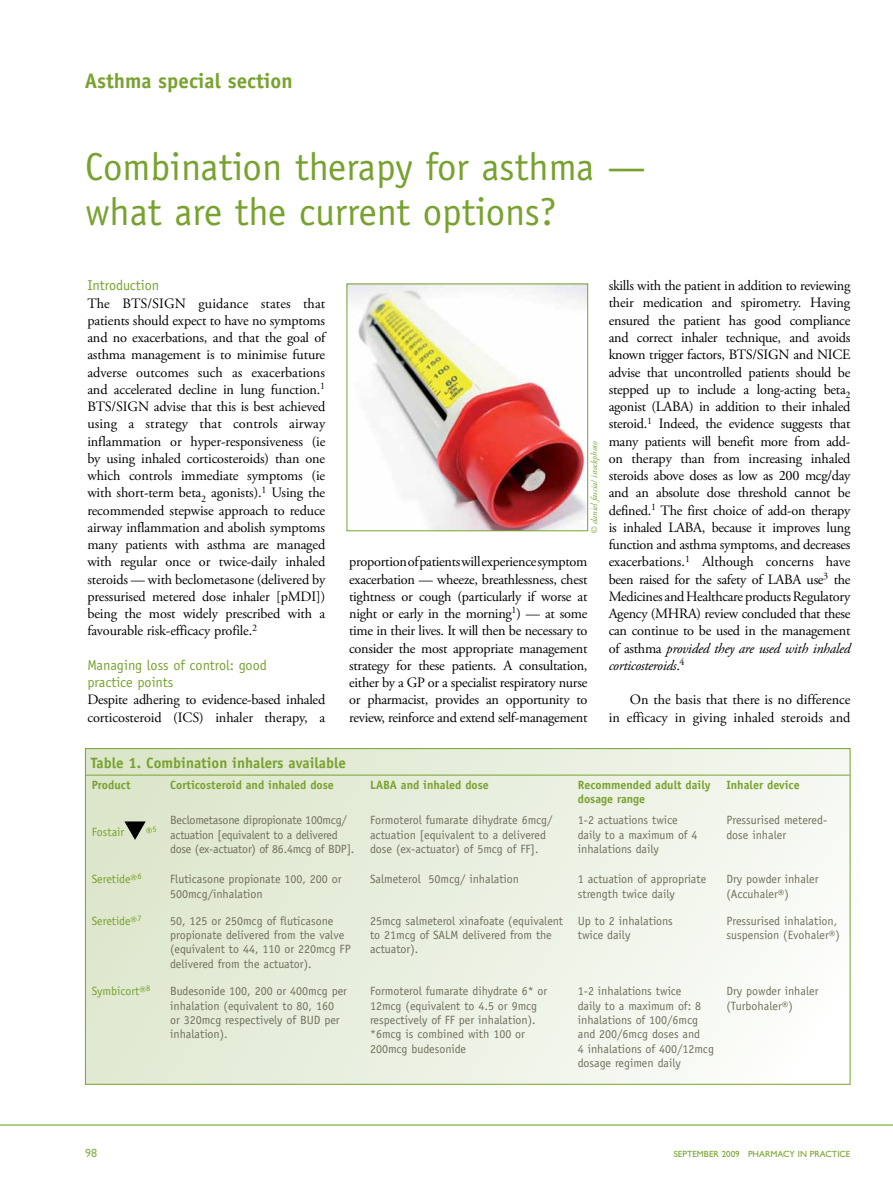
<style>
.page{position:relative;width:893px;height:1191px;background:#fff}
.page>*{position:absolute;margin:0;border:0;box-sizing:border-box;transform-origin:0 0}
.t1{font:39px/45px "Officina Sans Std";color:#78a22f}
.t2{font:700 21px "Officina Sans Std";color:#78a22f}
.t3{font:700 15px "Officina Sans Std";color:#78a22f}
.t4{font:14.25px/17.2px "Adobe Garamond Pro";letter-spacing:-.01em;color:#000;text-align:justify}
.t5{font:14.25px/17.2px "Officina Sans Std";color:#78a22f}
.t6{font:12px/14.4px "Officina Sans Std";color:#706f5c}
.t7{font:700 12px/14.4px "Officina Sans Std";color:#78a22f}
.t8{font:12px/14.4px "Officina Sans Std";letter-spacing:-.02em;color:#706f5c}
.t9{font:12px "Officina Sans Std";color:#78a22f}
.t10{font:12px "Gill Sans Std";color:#90b051}
.t11{font:9px "Gill Sans Std";color:#78a22f}
.t12{font:italic 9px "Adobe Garamond Pro";color:#78a22f}
.s1{font-style:italic}
</style>
<div class="page">
<hr style="left:0;top:1124px;width:893px;height:1px;background:#78a22f">
<div style="left:85px;top:748px;width:765px;height:336px;background:linear-gradient(to right,#dce6cc,#fafbf8)"></div>
<hr style="left:86px;top:774px;width:764px;height:1px;background:#78a22f">
<svg style="left:124px;top:821px;width:22px;height:19px"></svg>
<img style="left:349px;top:285px;width:237px;height:244px">
<div style="left:347px;top:283px;width:241px;height:248px;border:1px solid #78a22f"></div>
<h2 class="t2" style="left:85px;top:68px;width:209px">Asthma special section</h2>
<h1 class="t1" style="left:85px;top:144px;width:562px">Combination therapy for asthma — what are the current options?</h1>
<p class="t5" style="left:87px;top:277px;width:73px">Introduction</p>
<p class="t4" style="left:87px;top:295px;width:240px">The BTS/SIGN guidance states that patients should expect to have no symptoms and no exacerbations, and that the goal of asthma management is to minimise future adverse outcomes such as exacerbations and accelerated decline in lung function.<sup>1<br></sup>BTS/SIGN advise that this is best achieved using a strategy that controls airway inflammation or hyper-responsiveness (ie by using inhaled corticosteroids) than one which controls immediate symptoms (ie with short-term beta<sub>2</sub> agonists).<sup>1</sup> Using the recommended stepwise approach to reduce airway inflammation and abolish symptoms many patients with asthma are managed with regular once or twice-daily inhaled steroids — with beclometasone (delivered by pressurised metered dose inhaler [pMDI]) being the most widely prescribed with a favourable risk-efficacy profile.<sup>2</sup></p>
<p class="t5" style="left:87px;top:656px;width:181px">Managing loss of control: good practice points</p>
<p class="t4" style="left:87px;top:691px;width:239px">Despite adhering to evidence-based inhaled corticosteroid (ICS) inhaler therapy, a</p>
<p class="t12" style="left:589px;top:534px;width:94px;rotate:-90deg">© daniel fascia/ istockphoto</p>
<p class="t4" style="left:349px;top:553px;width:240px">proportion of patients will experience symptom exacerbation — wheeze, breathlessness, chest tightness or cough (particularly if worse at night or early in the morning<sup>1</sup>) — at some time in their lives. It will then be necessary to consider the most appropriate management strategy for these patients. A consultation, either by a GP or a specialist respiratory nurse or pharmacist, provides an opportunity to review, reinforce and extend self-management</p>
<p class="t4" style="left:609px;top:277px;width:243px">skills with the patient in addition to reviewing their medication and spirometry. Having ensured the patient has good compliance and correct inhaler technique, and avoids known trigger factors, BTS/SIGN and NICE advise that uncontrolled patients should be stepped up to include a long-acting beta<sub>2 </sub>agonist (LABA) in addition to their inhaled steroid.<sup>1</sup> Indeed, the evidence suggests that many patients will benefit more from add&shy;on therapy than from increasing inhaled steroids above doses as low as 200 mcg/day and an absolute dose threshold cannot be defined.<sup>1</sup> The first choice of add-on therapy is inhaled LABA, because it improves lung function and asthma symptoms, and decreases exacerbations.<sup>1</sup> Although concerns have been raised for the safety of LABA use<sup>3</sup> the Medicines and Healthcare products Regulatory Agency (MHRA) review concluded that these can continue to be used in the management of asthma <span class="s1">provided they are used with inhaled corticosteroids</span>.<sup>4</sup></p>
<p class="t4" style="left:609px;top:691px;width:243px;text-align:right">On the basis that there is no difference<br>in efficacy in giving inhaled steroids and</p>
<p class="t3" style="left:91px;top:754px;width:257px">Table 1. Combination inhalers available</p>
<p class="t7" style="left:92px;top:777px;width:40px">Product</p>
<p class="t7" style="left:170px;top:777px;width:165px">Corticosteroid and inhaled dose</p>
<p class="t7" style="left:370px;top:777px;width:120px">LABA and inhaled dose</p>
<p class="t7" style="left:578px;top:777px;width:134px">Recommended adult daily dosage range</p>
<p class="t7" style="left:726px;top:777px;width:75px">Inhaler device</p>
<p class="t9" style="left:92px;top:824px;width:34px">Fostair</p>
<p class="t9" style="left:146px;top:824px;width:12px">®<sup>5</sup></p>
<p class="t8" style="left:170px;top:813px;width:186px">Beclometasone dipropionate 100mcg/ actuation [equivalent to a delivered dose (ex-actuator) of 86.4mcg of BDP].</p>
<p class="t6" style="left:370px;top:813px;width:184px">Formoterol fumarate dihydrate 6mcg/ actuation [equivalent to a delivered dose (ex-actuator) of 5mcg of FF].</p>
<p class="t6" style="left:578px;top:813px;width:121px">1-2 actuations twice daily to a maximum of 4 inhalations daily</p>
<p class="t6" style="left:726px;top:813px;width:102px">Pressurised metered&shy;dose inhaler</p>
<p class="t9" style="left:92px;top:872px;width:51px">Seretide®<sup>6</sup></p>
<p class="t6" style="left:170px;top:872px;width:173px">Fluticasone propionate 100, 200 or<br>500mcg/inhalation</p>
<p class="t6" style="left:370px;top:872px;width:150px">Salmeterol 50mcg/ inhalation</p>
<p class="t6" style="left:578px;top:872px;width:130px">1 actuation of appropriate strength twice daily</p>
<p class="t6" style="left:726px;top:872px;width:94px">Dry powder inhaler (Accuhaler®)</p>
<p class="t9" style="left:92px;top:913px;width:51px">Seretide®<sup>7</sup></p>
<p class="t6" style="left:170px;top:913px;width:182px">50, 125 or 250mcg of fluticasone propionate delivered from the valve (equivalent to 44, 110 or 220mcg FP delivered from the actuator).</p>
<p class="t6" style="left:370px;top:913px;width:195px">25mcg salmeterol xinafoate (equivalent to 21mcg of SALM delivered from the actuator).</p>
<p class="t6" style="left:578px;top:913px;width:97px">Up to 2 inhalations twice daily</p>
<p class="t6" style="left:726px;top:913px;width:115px">Pressurised inhalation, suspension (Evohaler®)</p>
<p class="t9" style="left:92px;top:984px;width:60px">Symbicort®<sup>8</sup></p>
<p class="t6" style="left:170px;top:984px;width:178px">Budesonide 100, 200 or 400mcg per inhalation (equivalent to 80, 160<br>or 320mcg respectively of BUD per inhalation).</p>
<p class="t6" style="left:370px;top:984px;width:179px">Formoterol fumarate dihydrate 6* or<br>12mcg (equivalent to 4.5 or 9mcg respectively of FF per inhalation). *6mcg is combined with 100 or<br>200mcg budesonide</p>
<p class="t6" style="left:578px;top:984px;width:138px">1-2 inhalations twice<br>daily to a maximum of: 8 inhalations of 100/6mcg and 200/6mcg doses and<br>4 inhalations of 400/12mcg dosage regimen daily</p>
<p class="t6" style="left:726px;top:984px;width:94px">Dry powder inhaler (Turbohaler®)</p>
<p class="t10" style="left:85px;top:1146px;width:13px">98</p>
<p class="t11" style="left:674px;top:1148px;width:178px">SEPTEMBER 2009 PHARMACY IN PRACTICE</p>
</div>
